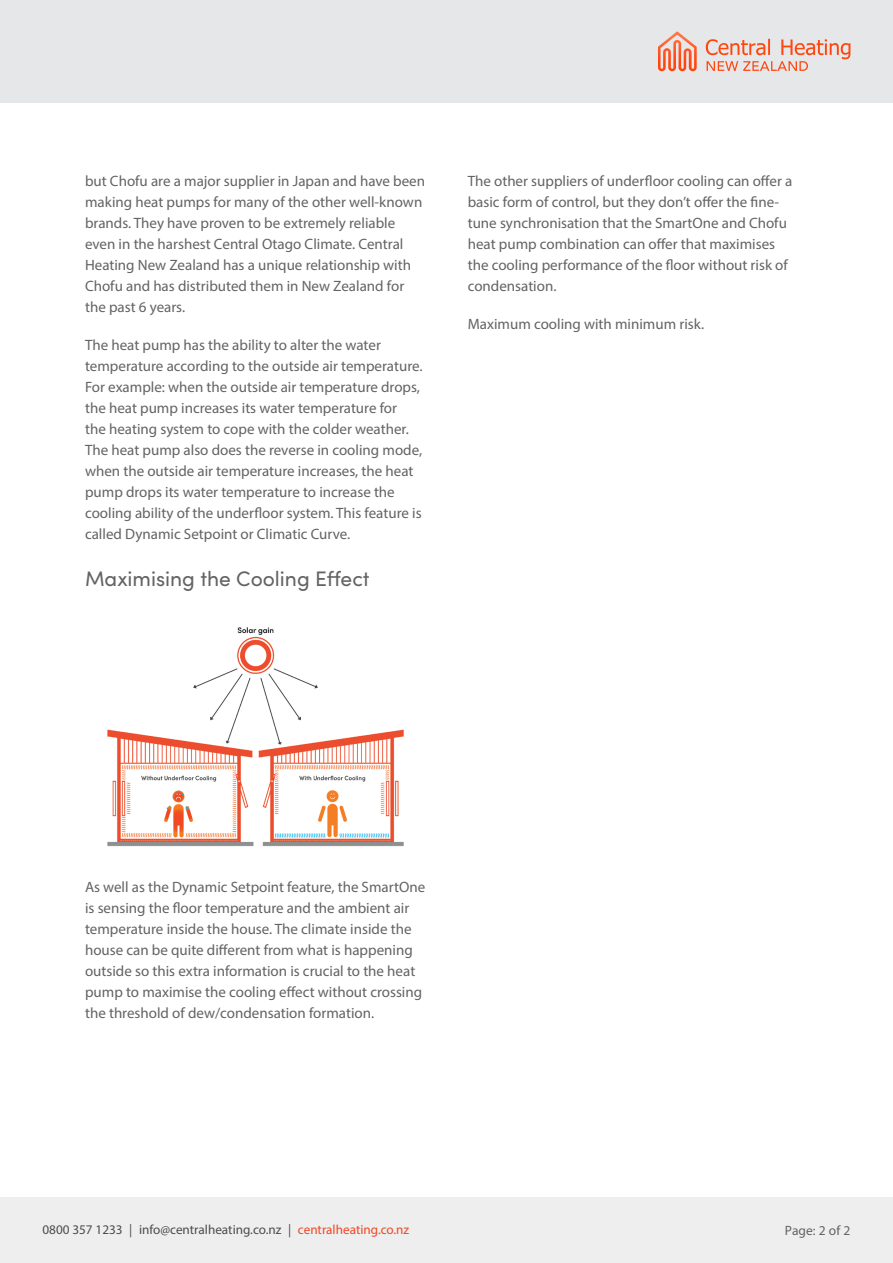
<style>
.page{position:relative;width:893px;height:1263px;background:#fff}
.page>*{position:absolute;margin:0;border:0;box-sizing:border-box;transform-origin:0 0}
.Grey_main_text{font:21px "Sofia Pro";color:#636366}
.Grey_main_text-2{font:15px/21px "Myriad Pro";color:#636366}
.t1{font:13.5px "Myriad Pro";letter-spacing:.005em;color:#636366}
.t2{font:13.2px "Myriad Pro";color:#4b4c4d}
.s1{color:#ef4722}
</style>
<div class="page">
<div style="left:0;top:0;width:893px;height:103px;background:#e6e7e9"></div>
<div style="left:0;top:1197px;width:893px;height:66px;background:#eeeeef"></div>
<svg style="left:658px;top:31px;width:39px;height:40px"></svg>
<svg style="left:706px;top:39px;width:144px;height:32px"></svg>
<img style="left:107px;top:627px;width:297px;height:220px">
<p class="Grey_main_text-2" style="left:85px;top:170px;width:342px">but Chofu are a major supplier in Japan and have been making heat pumps for many of the other well-known brands. They have proven to be extremely reliable even in the harshest Central Otago Climate. Central Heating New Zealand has a unique relationship with Chofu and has distributed them in New Zealand for the past 6 years.</p>
<p class="Grey_main_text-2" style="left:85px;top:334px;width:339px">The heat pump has the ability to alter the water temperature according to the outside air temperature.<br>For example: when the outside air temperature drops, the heat pump increases its water temperature for<br>the heating system to cope with the colder weather.<br>The heat pump also does the reverse in cooling mode, when the outside air temperature increases, the heat pump drops its water temperature to increase the cooling ability of the underfloor system. This feature is called Dynamic Setpoint or Climatic Curve.</p>
<p class="Grey_main_text" style="left:85px;top:563px;width:286px">Maximising the Cooling Effect</p>
<p class="Grey_main_text-2" style="left:468px;top:170px;width:326px">The other suppliers of underfloor cooling can offer a basic form of control, but they don’t offer the fine&shy;tune synchronisation that the SmartOne and Chofu heat pump combination can offer that maximises the cooling performance of the floor without risk of condensation.</p>
<p class="Grey_main_text-2" style="left:468px;top:313px;width:238px">Maximum cooling with minimum risk.</p>
<p class="Grey_main_text-2" style="left:85px;top:877px;width:342px">As well as the Dynamic Setpoint feature, the SmartOne is sensing the floor temperature and the ambient air temperature inside the house. The climate inside the house can be quite different from what is happening outside so this extra information is crucial to the heat pump to maximise the cooling effect without crossing the threshold of dew/condensation formation.</p>
<p class="t2" style="left:43px;top:1221px;width:368px">0800 357 1233 | info@centralheating.co.nz | <span class="s1">centralheating.co.nz</span></p>
<p class="t1" style="left:785px;top:1222px;width:67px">Page: 2 of 2</p>
</div>
